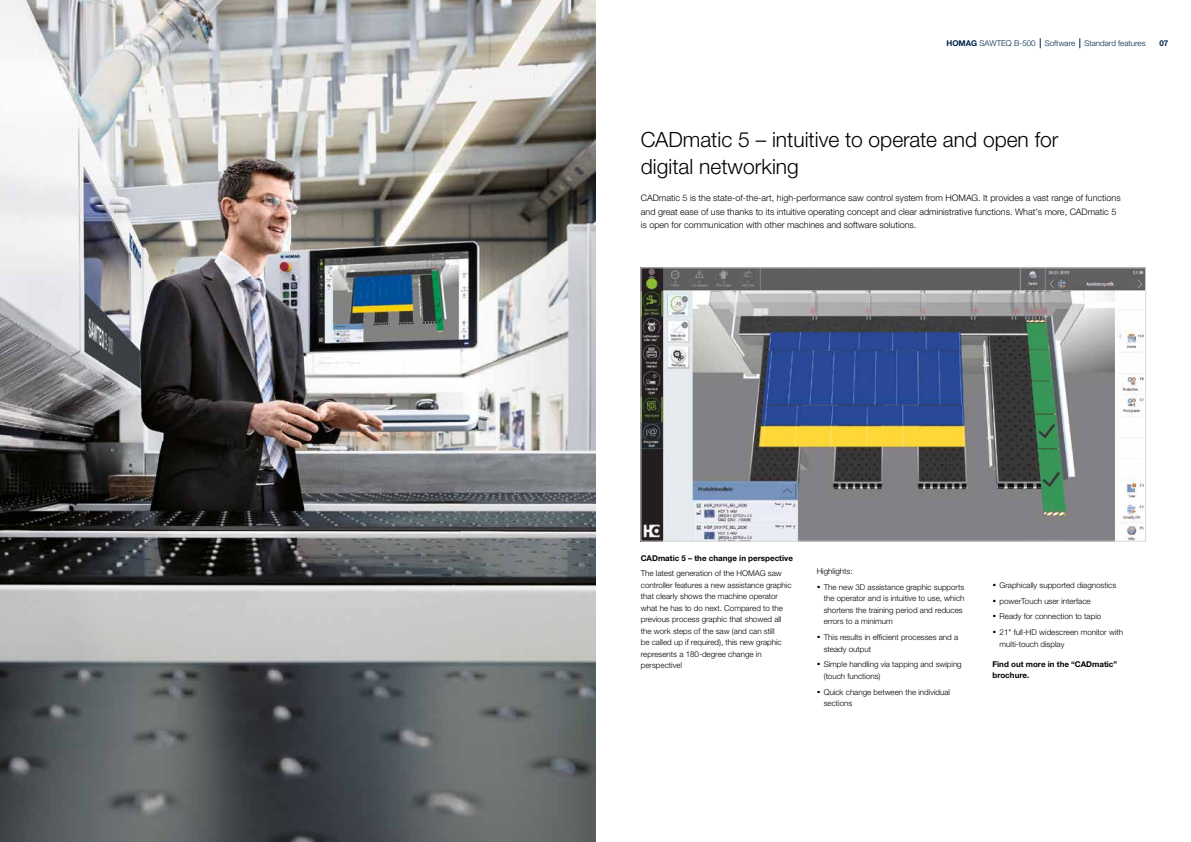
<style>
.page{position:relative;width:1191px;height:842px;background:#fff}
.page>*{position:absolute;margin:0;border:0;box-sizing:border-box;transform-origin:0 0}
.t1{font:300 21px/27.2px "Helvetica Neue LTW1 G";color:#000}
.t2{font:300 9px/13.6px "Helvetica Neue LTW1 G";color:#000}
.t3{font:300 8px/11.5px "Helvetica Neue LTW1 G";color:#000}
.t4{font:700 8px/11.5px "Helvetica Neue LTW1 G";color:#000}
.t5{font:300 8px "Helvetica Neue LTW1 G";color:#00254b}
.t6{font:700 8px "Helvetica Neue LTW1 G";color:#00254b}
.s1{font-weight:700}
.s2{font-weight:700;font-size:14px}
</style>
<div class="page">
<img style="left:0;top:0;width:595px;height:842px">
<img style="left:642px;top:270px;width:501px;height:269px">
<div style="left:640px;top:268px;width:505px;height:273px;border:1px solid #dad9d3"></div>
<p class="t5" style="left:946px;top:39px;width:201px"><span class="s1">HOMAG</span> SAWTEQ B-500 Software Standard features</p>
<p class="t6" style="left:1159px;top:39px;width:10px">07</p>
<h1 class="t1" style="left:641px;top:126px;width:419px">CADmatic 5 – intuitive to operate and open for digital networking</h1>
<p class="t2" style="left:641px;top:191px;width:481px">CADmatic 5 is the state-of-the-art, high-performance saw control system from HOMAG. It provides a vast range of functions and great ease of use thanks to its intuitive operating concept and clear administrative functions. What's more, CADmatic 5 is open for communication with other machines and software solutions.</p>
<p class="t4" style="left:641px;top:552px;width:153px">CADmatic 5 – the change in perspective</p>
<p class="t3" style="left:641px;top:568px;width:152px">The latest generation of the HOMAG saw controller features a new assistance graphic that clearly shows the machine operator what he has to do next. Compared to the previous process graphic that showed all the work steps of the saw (and can still<br>be called up if required), this new graphic represents a 180-degree change in perspective!</p>
<p class="t3" style="left:816px;top:563px;width:149px;line-height:15.8px">Highlights:<br><span class="s2">·</span> The new 3D assistance graphic supports</p>
<p class="t3" style="left:823px;top:593px;width:142px">the operator and is intuitive to use, which shortens the training period and reduces errors to a minimum</p>
<p class="t3" style="left:823px;top:631px;width:136px;text-indent:-7px"><span class="s2">·</span> This results in efficient processes and a steady output</p>
<p class="t3" style="left:823px;top:659px;width:139px;text-indent:-7px"><span class="s2">·</span> Simple handling via tapping and swiping (touch functions)</p>
<p class="t3" style="left:823px;top:686px;width:128px;text-indent:-7px"><span class="s2">·</span> Quick change between the individual sections</p>
<p class="t3" style="left:992px;top:577px;width:132px;line-height:15.8px"><span class="s2">·</span> Graphically supported diagnostics<br><span class="s2">·</span> powerTouch user interface<br><span class="s2">·</span> Ready for connection to tapio<br><span class="s2">·</span> 21" full-HD widescreen monitor with</p>
<p class="t3" style="left:999px;top:638px;width:66px">multi-touch display</p>
<p class="t4" style="left:992px;top:658px;width:126px">Find out more in the “CADmatic” brochure.</p>
</div>
